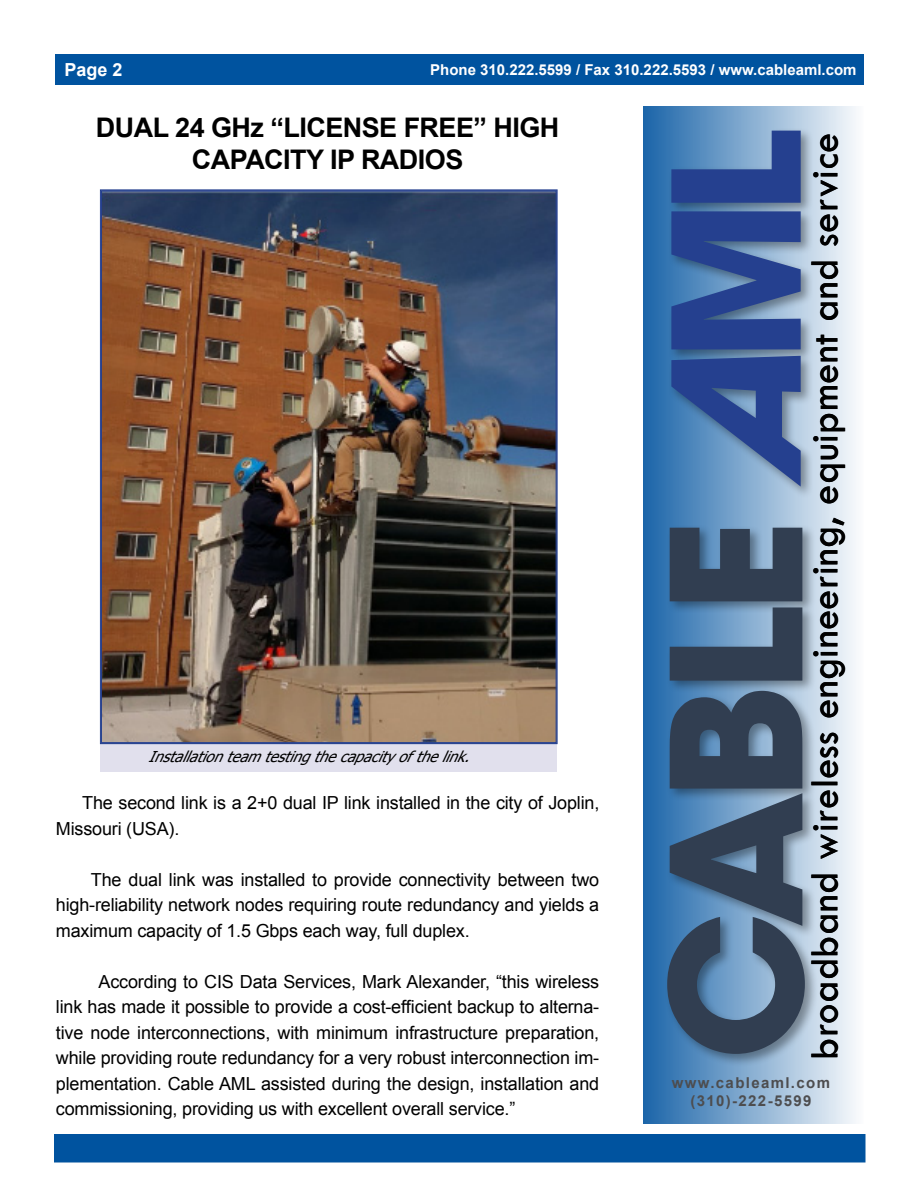
<style>
.page{position:relative;width:918px;height:1188px;background:#fff}
.page>*{position:absolute;margin:0;border:0;box-sizing:border-box;transform-origin:0 0}
.t1{font:40.5px "Tw Cen";letter-spacing:.01em;color:#000}
.t2{font:700 27px/32.4px "Arial";letter-spacing:-.02em;color:#000;text-align:center}
.t3{font:18px/25.5px "Arial";letter-spacing:-.01em;color:#000;text-align:justify}
.t4{font:700 18px "Arial";color:#fff}
.t5{font:700 15px "Arial";color:#fff}
.t6{font:italic 15px "Tahoma";color:#000}
.t7{font:700 15px/18px "Arial";letter-spacing:.09em;color:#4d4d4f;text-align:center}
</style>
<div class="page">
<div style="left:55px;top:54px;width:809px;height:31px;background:#00539f"></div>
<div style="left:54px;top:1134px;width:812px;height:28px;background:#00539f"></div>
<div style="left:100px;top:744px;width:457px;height:28px;background:#e1e0ed"></div>
<img style="left:100px;top:190px;width:457px;height:554px">
<div style="left:643px;top:106px;width:221px;height:1018px;background:linear-gradient(to right,#1b65a9,#fcfdfd)"></div>
<div style="left:669px;top:128px;width:145px;height:371px;background:#000;opacity:.36"></div>
<svg style="left:671px;top:131px;width:130px;height:356px;background:#4163a1"></svg>
<div style="left:665px;top:525px;width:153px;height:542px;background:#000;opacity:.36"></div>
<svg style="left:667px;top:528px;width:138px;height:526px;background:#46607c"></svg>
<p class="t4" style="left:64px;top:57px;width:60px">Page 2</p>
<p class="t5" style="left:430px;top:60px;width:428px">Phone 310.222.5599 / Fax 310.222.5593 / www.cableaml.com</p>
<h2 class="t2" style="left:96px;top:112px;width:465px">DUAL 24 GHz “LICENSE FREE” HIGH<br>CAPACITY IP RADIOS</h2>
<h1 class="t1" style="left:800px;top:1060px;width:928px;rotate:-90deg">broadband wireless engineering, equipment and service</h1>
<p class="t6" style="left:148px;top:746px;width:331px">Installationteamtestingthecapacityofthelink.</p>
<p class="t3" style="left:56px;top:790px;width:545px;text-indent:26px">The second link is a 2+0 dual IP link installed in the city of Joplin,<br>Missouri (USA).</p>
<p class="t3" style="left:56px;top:867px;width:545px;text-indent:35px">The dual link was installed to provide connectivity between two high-reliability network nodes requiring route redundancy and yields a maximum capacity of 1.5 Gbps each way, full duplex.</p>
<p class="t3" style="left:56px;top:969px;width:545px;text-indent:43px">According to CIS Data Services, Mark Alexander, “this wireless link has made it possible to provide a cost-efficient backup to alterna&shy;tive node interconnections, with minimum infrastructure preparation, while providing route redundancy for a very robust interconnection im&shy;plementation. Cable AML assisted during the design, installation and commissioning, providing us with excellent overall service.”</p>
<p class="t7" style="left:672px;top:1074px;width:160px">www.cableaml.com (310)-222-5599</p>
</div>
